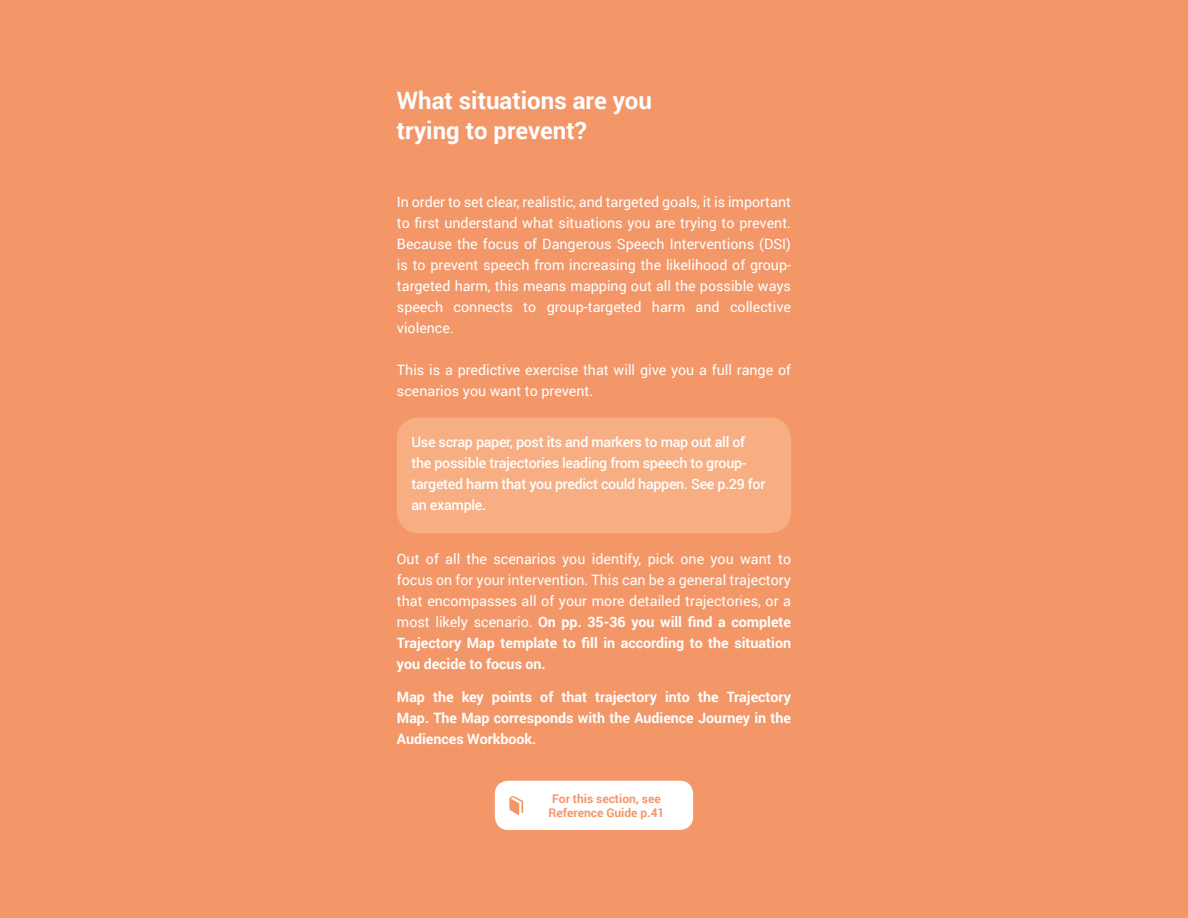
<style>
.page{position:relative;width:1188px;height:918px;background:#f39769}
.page>*{position:absolute;margin:0;border:0;box-sizing:border-box;transform-origin:0 0}
.t1{font:700 24px/30px "Roboto";color:#fff}
.t2{font:14.25px/21px "Roboto";color:#fff;text-align:justify}
.t3{font:500 14.25px/21px "Roboto";letter-spacing:-.02em;color:#fff}
.t4{font:700 14.25px/21px "Roboto";color:#fff;text-align:justify}
.t5{font:700 12px/14.4px "Roboto";color:#f39769;text-align:center}
.s1{font-weight:700}
</style>
<div class="page">
<div style="left:397px;top:418px;width:394px;height:115px;background:#f7ae83;border-radius:22px"></div>
<div style="left:495px;top:781px;width:198px;height:49px;background:#fff;border-radius:14px"></div>
<svg style="left:509px;top:796px;width:14px;height:19px"></svg>
<h1 class="t1" style="left:397px;top:84px;width:257px">What situations are you trying to prevent?</h1>
<p class="t2" style="left:397px;top:191px;width:396px">In order to set clear, realistic, and targeted goals, it is important to first understand what situations you are trying to prevent.<br>Because the focus of Dangerous Speech Interventions (DSI) is to prevent speech from increasing the likelihood of group&shy;targeted harm, this means mapping out all the possible ways speech connects to group-targeted harm and collective violence.</p>
<p class="t2" style="left:397px;top:359px;width:396px">This is a predictive exercise that will give you a full range of scenarios you want to prevent.</p>
<p class="t3" style="left:411px;top:431px;width:355px">Use scrap paper, post its and markers to map out all of the possible trajectories leading from speech to group&shy;targeted harm that you predict could happen. See p.29 for an example.</p>
<p class="t2" style="left:397px;top:548px;width:396px">Out of all the scenarios you identify, pick one you want to focus on for your intervention. This can be a general trajectory that encompasses all of your more detailed trajectories, or a most likely scenario. <span class="s1">On pp. 35-36 you will find a complete Trajectory Map template to fill in according to the situation you decide to focus on.</span></p>
<p class="t4" style="left:397px;top:686px;width:396px">Map the key points of that trajectory into the Trajectory Map. The Map corresponds with the Audience Journey in the Audiences Workbook.</p>
<p class="t5" style="left:549px;top:791px;width:117px">For this section, see<br>Reference Guide p.41</p>
</div>
